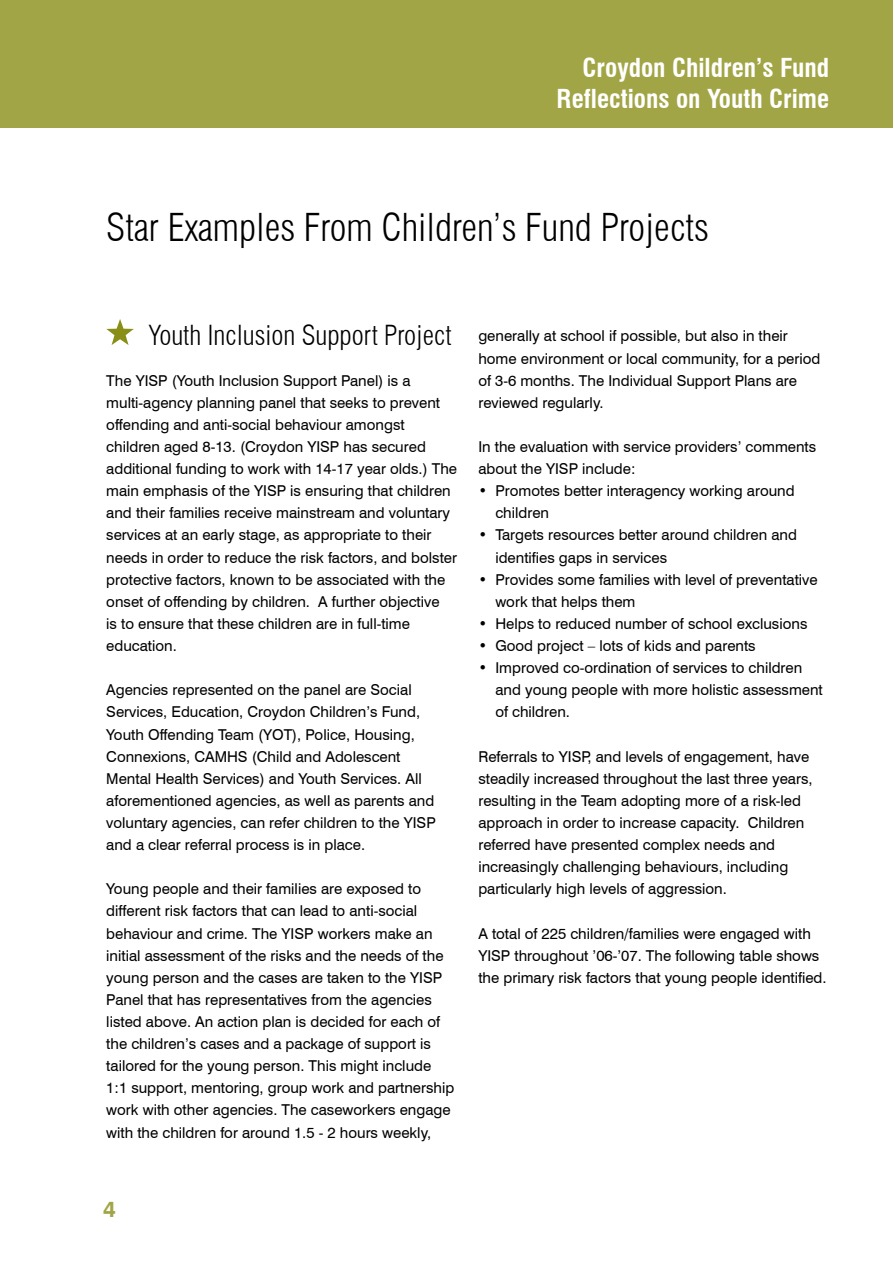
<style>
.page{position:relative;width:893px;height:1263px;background:#fff}
.page>*{position:absolute;margin:0;border:0;box-sizing:border-box;transform-origin:0 0}
.Heading1{font:300 condensed 37.5px "Swiss 721 BT";color:#000}
.SubHeading1{font:300 condensed 27px "Swiss 721 BT";color:#000}
.t1{font:700 condensed 25.5px/30.6px "Swiss 721 BT";color:#fff;text-align:right}
.t2{font:700 22.5px "Swiss 721 BT";color:#a1a545}
.Body1{font:15px/22px "Swiss 721 BT";color:#000}
.Bullets1{font:15px/22px "Swiss 721 BT";color:#000}
</style>
<div class="page">
<div style="left:0;top:0;width:893px;height:128px;background:#a1a545"></div>
<svg style="left:106px;top:319px;width:28px;height:26px"></svg>
<h3 class="t1" style="left:557px;top:53px;width:274px">Croydon Children’s Fund<br>Reflections on Youth Crime</h3>
<p class="Heading1" style="left:106px;top:205px;width:604px">Star Examples From Children’s Fund Projects</p>
<p class="SubHeading1" style="left:149px;top:319px;width:304px">Youth Inclusion Support Project</p>
<p class="Body1" style="left:106px;top:369px;width:352px">The YISP (Youth Inclusion Support Panel) is a multi-agency planning panel that seeks to prevent offending and anti-social behaviour amongst children aged 8-13. (Croydon YISP has secured additional funding to work with 14-17 year olds.) The main emphasis of the YISP is ensuring that children and their families receive mainstream and voluntary services at an early stage, as appropriate to their needs in order to reduce the risk factors, and bolster protective factors, known to be associated with the onset of offending by children. A further objective<br>is to ensure that these children are in full-time education.</p>
<p class="Body1" style="left:106px;top:679px;width:331px">Agencies represented on the panel are Social Services, Education, Croydon Children’s Fund, Youth Offending Team (YOT), Police, Housing, Connexions, CAMHS (Child and Adolescent Mental Health Services) and Youth Services. All aforementioned agencies, as well as parents and voluntary agencies, can refer children to the YISP and a clear referral process is in place.</p>
<p class="Body1" style="left:106px;top:878px;width:350px">Young people and their families are exposed to different risk factors that can lead to anti-social behaviour and crime. The YISP workers make an initial assessment of the risks and the needs of the young person and the cases are taken to the YISP Panel that has representatives from the agencies listed above. An action plan is decided for each of the children’s cases and a package of support is tailored for the young person. This might include 1:1 support, mentoring, group work and partnership work with other agencies. The caseworkers engage with the children for around 1.5 - 2 hours weekly,</p>
<p class="Body1" style="left:478px;top:325px;width:344px">generally at school if possible, but also in their home environment or local community, for a period of 3-6 months. The Individual Support Plans are reviewed regularly.</p>
<p class="Body1" style="left:478px;top:436px;width:339px">In the evaluation with service providers’ comments about the YISP include:</p>
<p class="Bullets1" style="left:495px;top:480px;width:301px;text-indent:-17px">• Promotes better interagency working around children</p>
<p class="Bullets1" style="left:495px;top:524px;width:303px;text-indent:-17px">• Targets resources better around children and identifies gaps in services</p>
<p class="Bullets1" style="left:495px;top:568px;width:324px;text-indent:-17px">• Provides some families with level of preventative work that helps them</p>
<p class="Bullets1" style="left:478px;top:612px;width:331px">• Helps to reduced number of school exclusions</p>
<p class="Bullets1" style="left:478px;top:634px;width:279px">• Good project – lots of kids and parents</p>
<p class="Bullets1" style="left:495px;top:657px;width:329px;text-indent:-17px">• Improved co-ordination of services to children and young people with more holistic assessment of children.</p>
<p class="Body1" style="left:478px;top:745px;width:336px">Referrals to YISP, and levels of engagement, have steadily increased throughout the last three years, resulting in the Team adopting more of a risk-led approach in order to increase capacity. Children referred have presented complex needs and increasingly challenging behaviours, including particularly high levels of aggression.</p>
<p class="Body1" style="left:478px;top:922px;width:350px">A total of 225 children/families were engaged with<br>YISP throughout ’06-’07. The following table shows the primary risk factors that young people identified.</p>
<h3 class="t2" style="left:103px;top:1196px;width:14px">4</h3>
</div>
